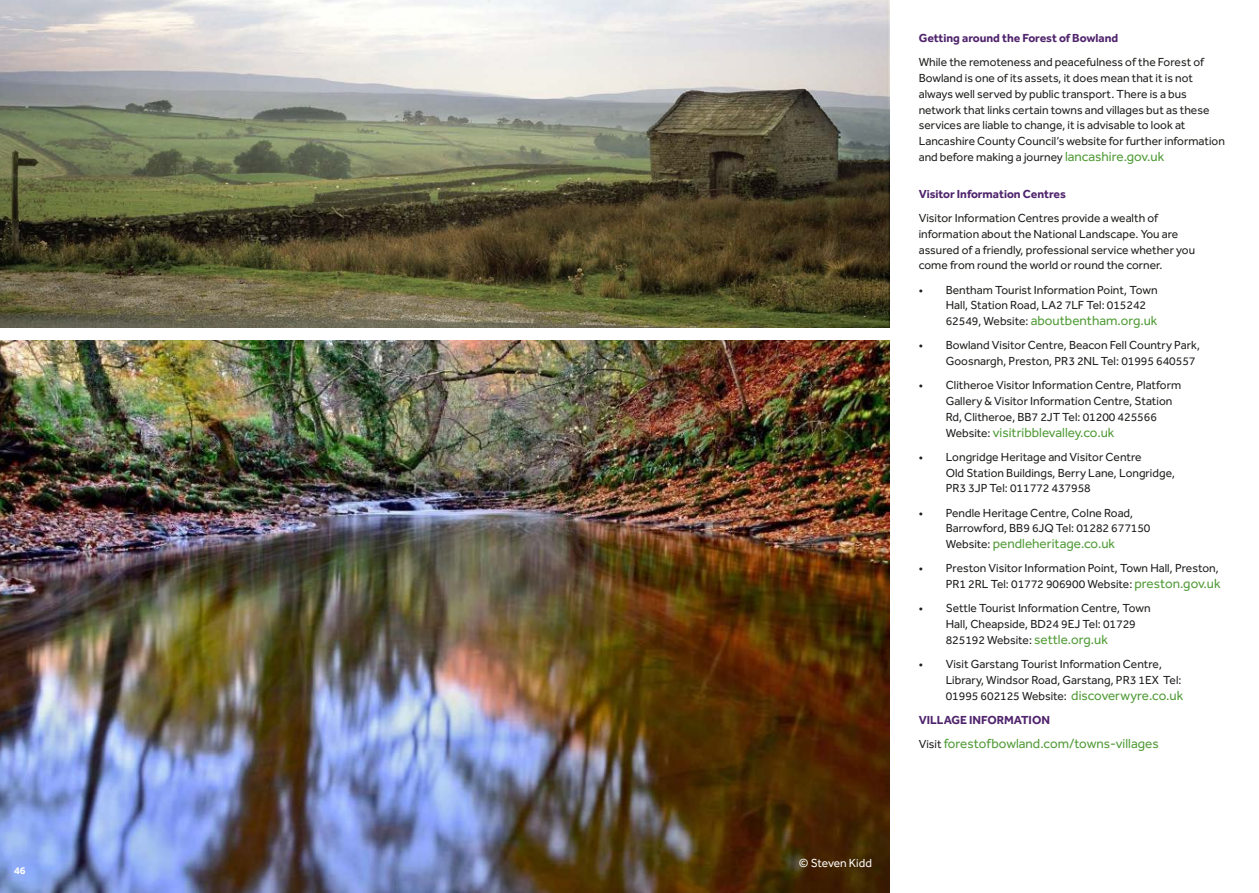
<style>
.page{position:relative;width:1259px;height:893px;background:#fff}
.page>*{position:absolute;margin:0;border:0;box-sizing:border-box;transform-origin:0 0}
.t1{font:13.5px "Effra";color:#4e9a34}
.t2{font:12px/15.8px "Effra";color:#1d1d1b}
.t3{font:700 12px "Effra";color:#50246d}
.t4{font:12px "Effra";letter-spacing:-.01em;color:#fff}
.t5{font:700 10.5px "Effra";color:#fff}
.s1{font-size:13.5px;color:#4e9a34}
.s2{font-size:12px;color:#1d1d1b}
</style>
<div class="page">
<img style="left:0;top:341px;width:889px;height:552px">
<img style="left:0;top:0;width:889px;height:327px">
<p class="t5" style="left:14px;top:864px;width:13px">46</p>
<p class="t4" style="left:799px;top:856px;width:74px">© Steven Kidd</p>
<p class="t3" style="left:918px;top:30px;width:201px">Getting around the Forest of Bowland</p>
<p class="t2" style="left:918px;top:56px;width:308px">While the remoteness and peacefulness of the Forest of Bowland is one of its assets, it does mean that it is not always well served by public transport. There is a bus network that links certain towns and villages but as these services are liable to change, it is advisable to look at Lancashire County Council’s website for further information and before making a journey <span class="s1">lancashire.gov.uk</span></p>
<p class="t3" style="left:918px;top:186px;width:149px">Visitor Information Centres</p>
<p class="t2" style="left:918px;top:211px;width:278px">Visitor Information Centres provide a wealth of information about the National Landscape. You are assured of a friendly, professional service whether you come from round the world or round the corner.</p>
<p class="t2" style="left:945px;top:283px;width:213px;text-indent:-27px">• Bentham Tourist Information Point, Town<br>Hall, Station Road, LA2 7LF Tel: 015242</p>
<p class="t1" style="left:945px;top:313px;width:213px"><span class="s2">62549, Website:</span> aboutbentham.org.uk</p>
<p class="t2" style="left:945px;top:339px;width:256px;text-indent:-27px">• Bowland Visitor Centre, Beacon Fell Country Park,<br>Goosnargh, Preston, PR3 2NL Tel: 01995 640557</p>
<p class="t2" style="left:945px;top:379px;width:237px;text-indent:-27px">• Clitheroe Visitor Information Centre, Platform<br>Gallery &amp; Visitor Information Centre, Station<br>Rd, Clitheroe, BB7 2JT Tel: 01200 425566</p>
<p class="t1" style="left:945px;top:424px;width:170px"><span class="s2">Website:</span> visitribblevalley.co.uk</p>
<p class="t2" style="left:945px;top:450px;width:231px;text-indent:-27px">• Longridge Heritage and Visitor Centre<br>Old Station Buildings, Berry Lane, Longridge,<br>PR3 3JP Tel: 011772 437958</p>
<p class="t2" style="left:945px;top:506px;width:206px;text-indent:-27px">• Pendle Heritage Centre, Colne Road,<br>Barrowford, BB9 6JQ Tel: 01282 677150</p>
<p class="t1" style="left:945px;top:536px;width:171px"><span class="s2">Website:</span> pendleheritage.co.uk</p>
<p class="t2" style="left:918px;top:562px;width:303px;text-align:right">• Preston Visitor Information Point, Town Hall, Preston,<br>PR1 2RL Tel: 01772 906900 Website: <span class="s1">preston.gov.uk</span></p>
<p class="t2" style="left:945px;top:602px;width:206px;text-indent:-27px">• Settle Tourist Information Centre, Town<br>Hall, Cheapside, BD24 9EJ Tel: 01729<br>825192 Website: <span class="s1">settle.org.uk</span></p>
<p class="t2" style="left:945px;top:657px;width:239px;text-indent:-27px">• Visit Garstang Tourist Information Centre,<br>Library, Windsor Road, Garstang, PR3 1EX Tel:<br>01995 602125 Website: <span class="s1">discoverwyre.co.uk</span></p>
<p class="t3" style="left:918px;top:712px;width:133px">VILLAGE INFORMATION</p>
<p class="t1" style="left:918px;top:736px;width:241px"><span class="s2">Visit</span> forestofbowland.com/towns-villages</p>
</div>
